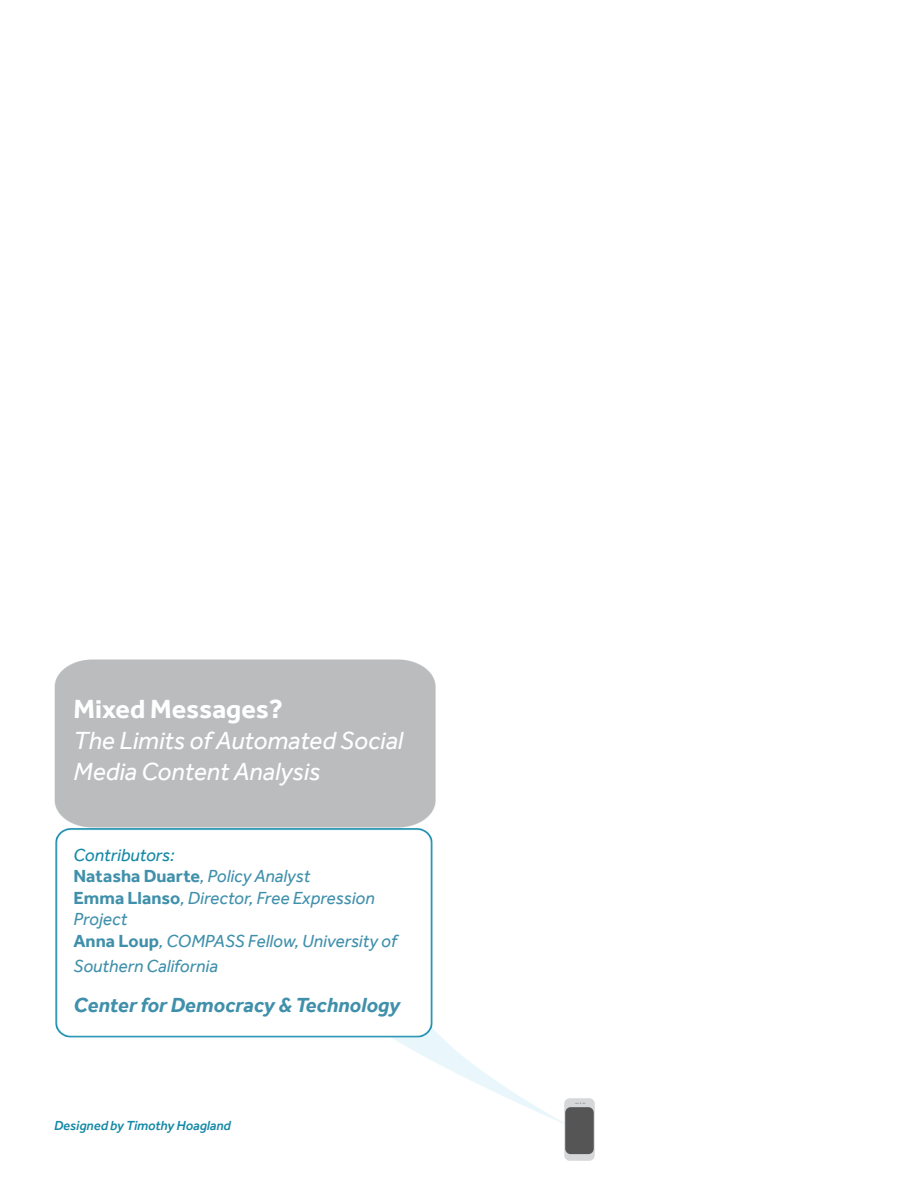
<style>
.page{position:relative;width:918px;height:1188px;background:#fff}
.page>*{position:absolute;margin:0;border:0;box-sizing:border-box;transform-origin:0 0}
.t1{font:700 27px "Effra";color:#fff}
.t2{font:italic 25.5px/30.6px "Effra";color:#fff}
.t3{font:italic 700 21px "Effra";color:#4090ab}
.t4{font:italic 18px/21.6px "Effra";color:#4090ab}
.t5{font:italic 500 13.5px "Effra";color:#1589a6}
.s1{color:#1589a6}
.s2{font-weight:700;font-style:normal}
</style>
<div class="page">
<img style="left:399px;top:1032px;width:166px;height:92px">
<img style="left:55px;top:828px;width:381px;height:214px">
<div style="left:54px;top:659px;width:382px;height:169px;background:#babcbd"></div>
<img style="left:565px;top:1098px;width:30px;height:63px">
<h1 class="t1" style="left:74px;top:693px;width:211px">Mixed Messages?</h1>
<h2 class="t2" style="left:74px;top:725px;width:331px">The Limits of Automated Social<br>Media Content Analysis</h2>
<p class="t4" style="left:74px;top:844px;width:325px"><span class="s1">Contributors:<br></span><span class="s2">Natasha Duarte</span>, Policy Analyst<br><span class="s2">Emma Llanso</span>, Director, Free Expression<br>Project<br><span class="s2">Anna Loup</span>, COMPASS Fellow, University of</p>
<p class="t4" style="left:74px;top:955px;width:146px">Southern California</p>
<p class="t3" style="left:74px;top:992px;width:328px">Center for Democracy &amp; Technology</p>
<p class="t5" style="left:54px;top:1117px;width:178px">Designed by Timothy Hoagland</p>
</div>
